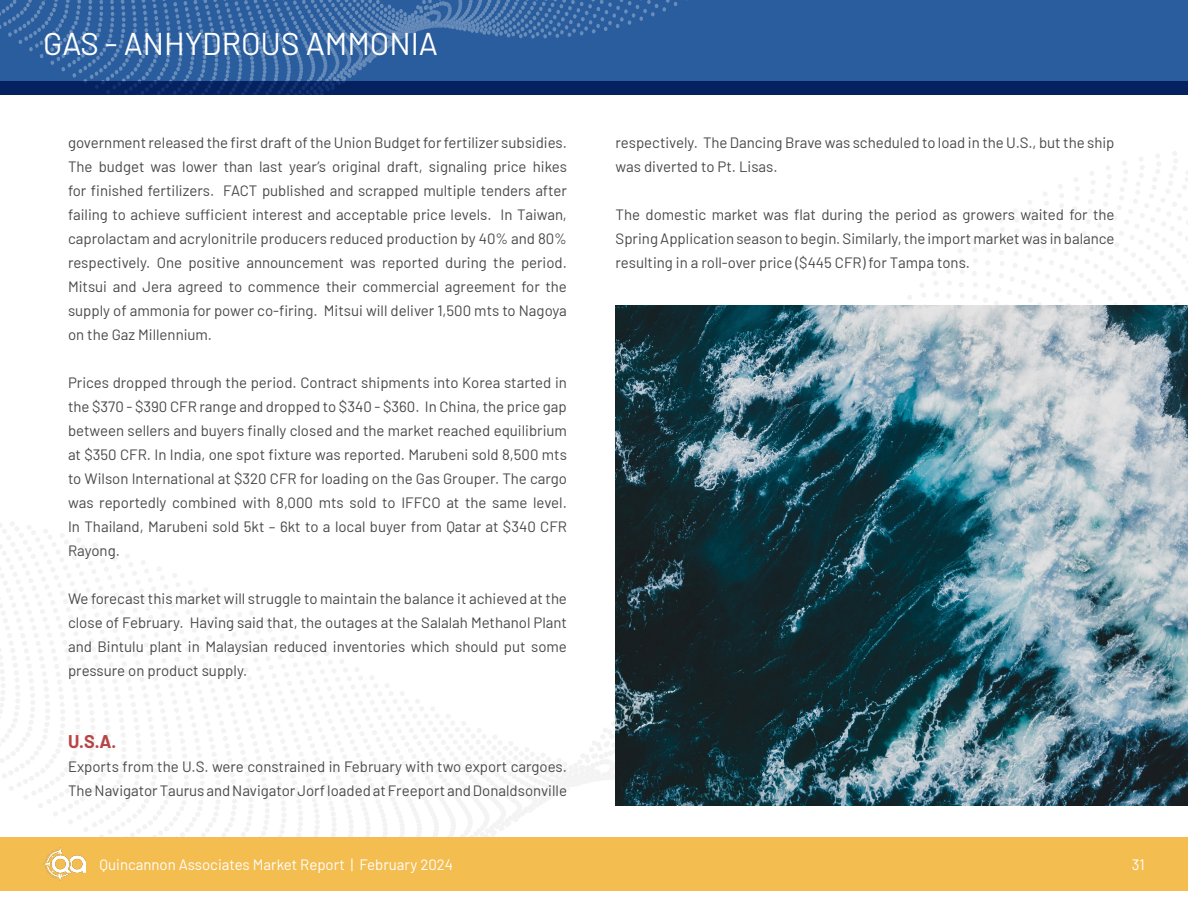
<style>
.page{position:relative;width:1188px;height:918px;background:#fff}
.page>*{position:absolute;margin:0;border:0;box-sizing:border-box;transform-origin:0 0}
.t1{font:31.5px "Barlow";color:#fff}
.t2{font:700 18px "Barlow";color:#b74545}
.t3{font:15px/24px "Barlow";color:#484948;text-align:justify}
.t4{font:15px "Barlow";color:#fff}
</style>
<div class="page">
<svg style="left:0;top:308px;width:616px;height:485px"></svg>
<div style="left:0;top:837px;width:1188px;height:54px;background:#f4bd50"></div>
<svg style="left:0;top:71px;width:1148px;height:10px;background:#2d5f9e"></svg>
<svg style="left:0;top:74px;width:1142px;height:4px;background:#2e609e"></svg>
<svg style="left:0;top:71px;width:1147px;height:3px;background:#2e609e"></svg>
<svg style="left:0;top:58px;width:1152px;height:13px;background:#2e609e"></svg>
<svg style="left:0;top:64px;width:1144px;height:3px;background:#2e609e"></svg>
<svg style="left:0;top:61px;width:1148px;height:3px;background:#2e609e"></svg>
<svg style="left:0;top:58px;width:1150px;height:3px;background:#2e609e"></svg>
<svg style="left:0;top:55px;width:1153px;height:3px;background:#2e609f"></svg>
<svg style="left:0;top:52px;width:1155px;height:3px;background:#2e609f"></svg>
<svg style="left:0;top:49px;width:1157px;height:3px;background:#2e609f"></svg>
<svg style="left:0;top:46px;width:1159px;height:3px;background:#2e609f"></svg>
<svg style="left:0;top:44px;width:1160px;height:2px;background:#2f609f"></svg>
<svg style="left:0;top:41px;width:1160px;height:3px;background:#2f609f"></svg>
<svg style="left:0;top:39px;width:1161px;height:2px;background:#2f619f"></svg>
<svg style="left:0;top:0;width:1183px;height:39px;background:#3364a1"></svg>
<div style="left:0;top:81px;width:1188px;height:13px;background:#062160"></div>
<img style="left:43px;top:847px;width:43px;height:34px">
<img style="left:616px;top:306px;width:572px;height:500px">
<p class="t1" style="left:43px;top:21px;width:396px">GAS - ANHYDROUS AMMONIA</p>
<p class="t3" style="left:68px;top:129px;width:501px">government released the first draft of the Union Budget for fertilizer subsidies.<br>The budget was lower than last year’s original draft, signaling price hikes for finished fertilizers. FACT published and scrapped multiple tenders after failing to achieve sufficient interest and acceptable price levels. In Taiwan, caprolactam and acrylonitrile producers reduced production by 40% and 80% respectively. One positive announcement was reported during the period.<br>Mitsui and Jera agreed to commence their commercial agreement for the supply of ammonia for power co-firing. Mitsui will deliver 1,500 mts to Nagoya on the Gaz Millennium.</p>
<p class="t3" style="left:68px;top:369px;width:501px">Prices dropped through the period. Contract shipments into Korea started in the $370 - $390 CFR range and dropped to $340 - $360. In China, the price gap between sellers and buyers finally closed and the market reached equilibrium at $350 CFR. In India, one spot fixture was reported. Marubeni sold 8,500 mts to Wilson International at $320 CFR for loading on the Gas Grouper. The cargo was reportedly combined with 8,000 mts sold to IFFCO at the same level.<br>In Thailand, Marubeni sold 5kt – 6kt to a local buyer from Qatar at $340 CFR Rayong.</p>
<p class="t3" style="left:68px;top:585px;width:500px">We forecast this market will struggle to maintain the balance it achieved at the close of February. Having said that, the outages at the Salalah Methanol Plant and Bintulu plant in Malaysian reduced inventories which should put some pressure on product supply.</p>
<p class="t2" style="left:68px;top:728px;width:50px">U.S.A.</p>
<p class="t3" style="left:68px;top:753px;width:501px">Exports from the U.S. were constrained in February with two export cargoes.<br>The Navigator Taurus and Navigator Jorf loaded at Freeport and Donaldsonville</p>
<p class="t3" style="left:616px;top:129px;width:500px">respectively. The Dancing Brave was scheduled to load in the U.S., but the ship was diverted to Pt. Lisas.</p>
<p class="t3" style="left:616px;top:201px;width:500px">The domestic market was flat during the period as growers waited for the Spring Application season to begin. Similarly, the import market was in balance resulting in a roll-over price ($445 CFR) for Tampa tons.</p>
<p class="t4" style="left:100px;top:854px;width:355px">Quincannon Associates Market Report | February 2024</p>
<p class="t4" style="left:1132px;top:854px;width:14px">31</p>
</div>
